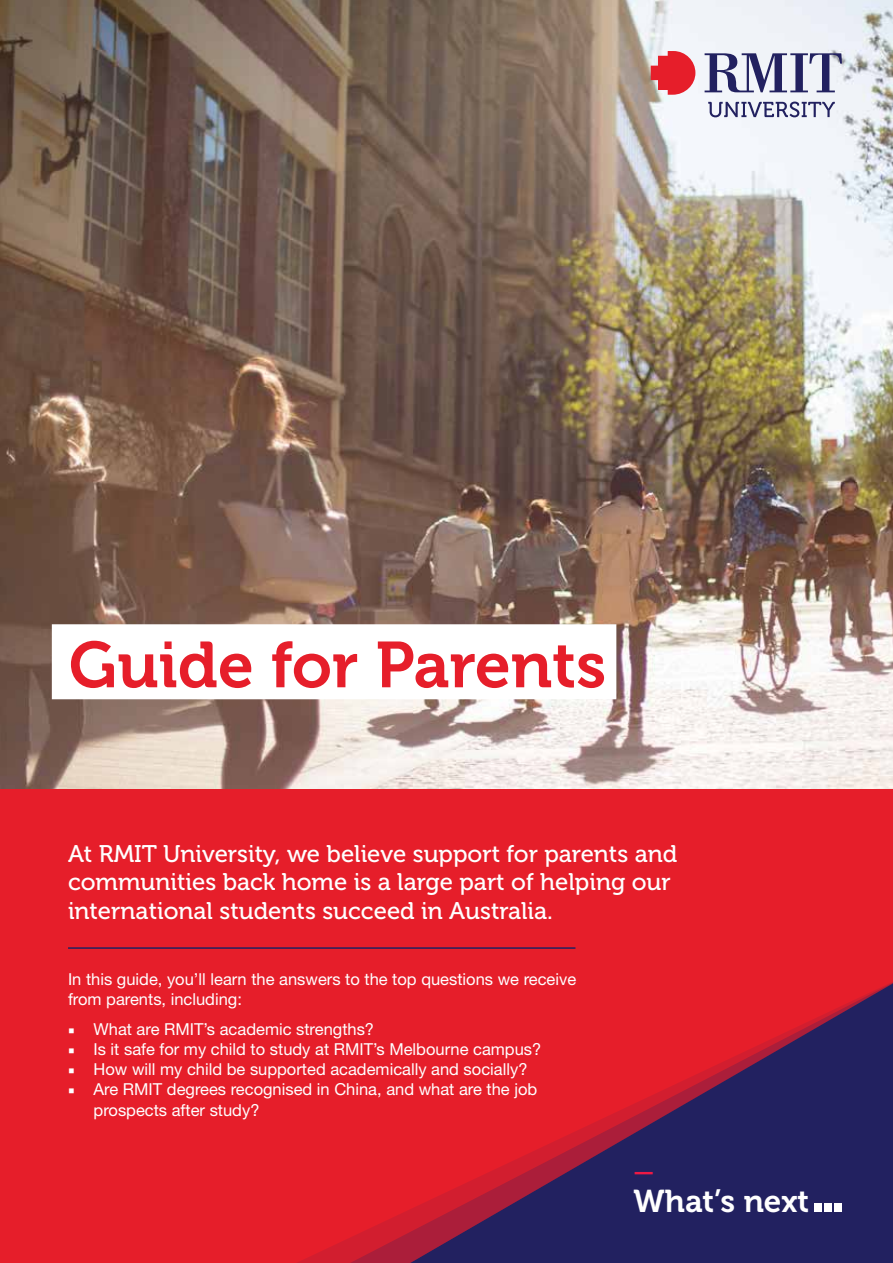
<style>
.page{position:relative;width:893px;height:1263px;background:#fff}
.page>*{position:absolute;margin:0;border:0;box-sizing:border-box;transform-origin:0 0}
.t1{font:64.5px "Museo 700";color:#e61e2a}
.t2{font:31.5px "Museo 700";color:#fff}
.t3{font:24px/28.8px "Museo 500";color:#fff}
.t4{font:24px "Museo 700";color:#ed1944}
.t5{font:16.5px/19.8px "Helvetica Neue LT Pro";color:#fff}
.s1{font-family:"Minion Pro"}
.s2{font-size:64.5px}
</style>
<div class="page">
<div style="left:0;top:789px;width:893px;height:474px;background:#e61e2a"></div>
<img style="left:0;top:0;width:893px;height:789px">
<svg style="left:297px;top:982px;width:596px;height:281px"></svg>
<div style="left:52px;top:624px;width:564px;height:75px;background:#fff"></div>
<svg style="left:651px;top:51px;width:44px;height:44px;background:#e5525b"></svg>
<svg style="left:705px;top:53px;width:137px;height:39px"></svg>
<svg style="left:708px;top:102px;width:127px;height:15px"></svg>
<hr style="left:68px;top:947px;width:507px;height:2px;background:#222160">
<h1 class="t1" style="left:69px;top:629px;width:539px">Guide for Parents</h1>
<h3 class="t3" style="left:68px;top:839px;width:611px">At RMIT University, we believe support for parents and communities back home is a large part of helping our international students succeed in Australia.</h3>
<p class="t5" style="left:68px;top:969px;width:510px">In this guide, you’ll learn the answers to the top questions we receive from parents, including:</p>
<p class="t5" style="left:68px;top:1019px;width:308px"><span class="s1">■</span> What are RMIT’s academic strengths?</p>
<p class="t5" style="left:68px;top:1039px;width:475px"><span class="s1">■</span> Is it safe for my child to study at RMIT’s Melbourne campus?</p>
<p class="t5" style="left:68px;top:1059px;width:461px"><span class="s1">■</span> How will my child be supported academically and socially?</p>
<p class="t5" style="left:94px;top:1077px;width:445px;line-height:21.6px;text-indent:-26px"><span class="s1">■</span> Are RMIT degrees recognised in China, and what are the job prospects after study?</p>
<h3 class="t4" style="left:634px;top:1159px;width:22px">—</h3>
<h2 class="t2" style="left:634px;top:1183px;width:214px">What’s next<span class="s2">...</span></h2>
</div>
